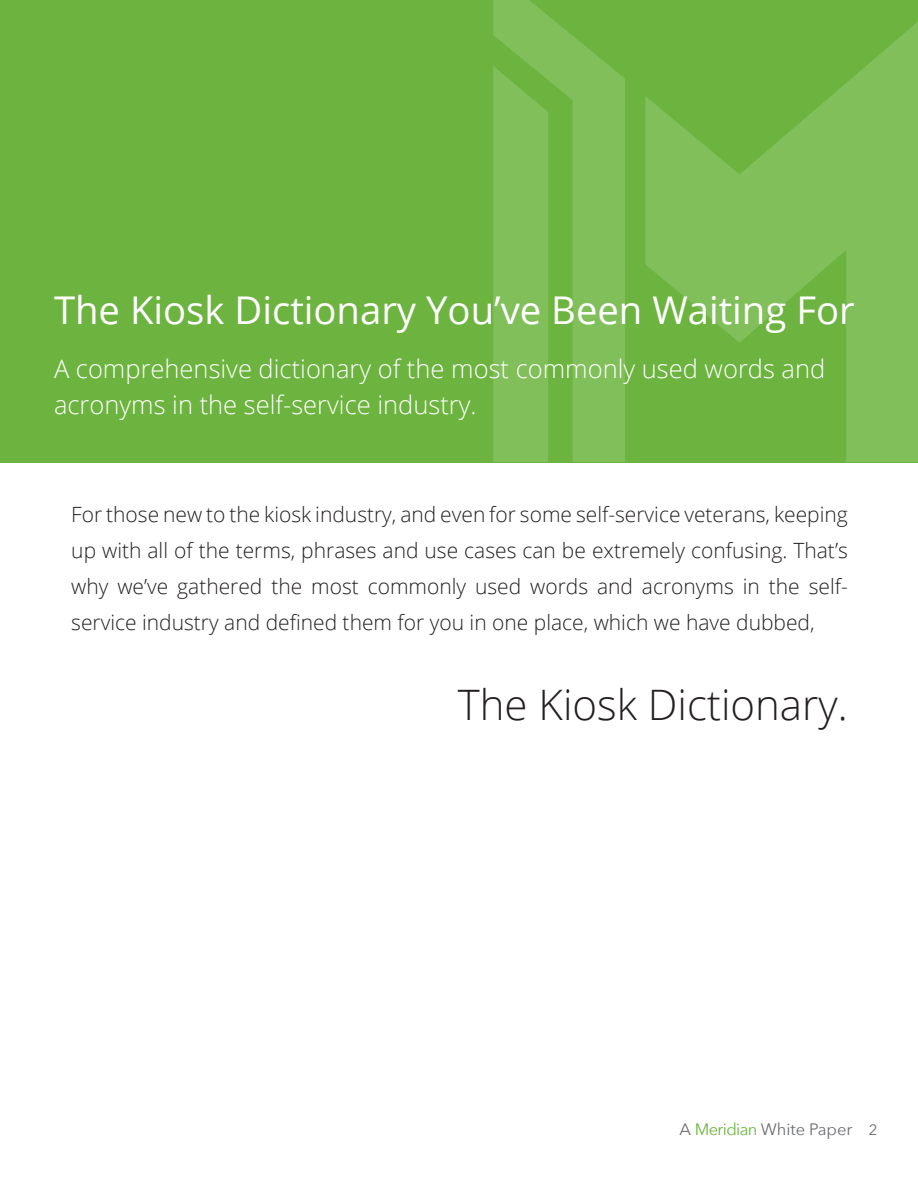
<style>
.page{position:relative;width:918px;height:1188px;background:#fff}
.page>*{position:absolute;margin:0;border:0;box-sizing:border-box;transform-origin:0 0}
.t1{font:300 42px "Open Sans";color:#231f20}
.t2{font:38.25px "Open Sans";color:#fff}
.t3{font:300 25.5px/36px "Open Sans";color:#fff}
.t4{font:300 21px/36px "Open Sans";color:#231f20;text-align:justify}
.t5{font:16.5px "Avenir Next";letter-spacing:-.04em;color:#6c6d70}
.s1{color:#6cb43f}
.s2{font-size:15px}
</style>
<div class="page">
<div style="left:0;top:0;width:918px;height:462px;background:#6cb43f"></div>
<svg style="left:645px;top:22px;width:273px;height:440px;fill:#81bf5b"></svg>
<svg style="left:493px;top:0;width:132px;height:462px;fill:#81bf5b"></svg>
<div style="left:493px;top:66px;width:55px;height:396px;background:#81bf5b"></div>
<p class="t2" style="left:54px;top:284px;width:802px">The Kiosk Dictionary You’ve Been Waiting For</p>
<p class="t3" style="left:54px;top:350px;width:773px">A comprehensive dictionary of the most commonly used words and acronyms in the self-service industry.</p>
<p class="t4" style="left:71px;top:495px;width:778px">For those new to the kiosk industry, and even for some self-service veterans, keeping up with all of the terms, phrases and use cases can be extremely confusing. That’s why we’ve gathered the most commonly used words and acronyms in the self&shy;service industry and defined them for you in one place, which we have dubbed,</p>
<p class="t1" style="left:458px;top:675px;width:392px">The Kiosk Dictionary.</p>
<p class="t5" style="left:680px;top:1116px;width:200px">A <span class="s1">Meridian</span> White Paper <span class="s2">2</span></p>
</div>
